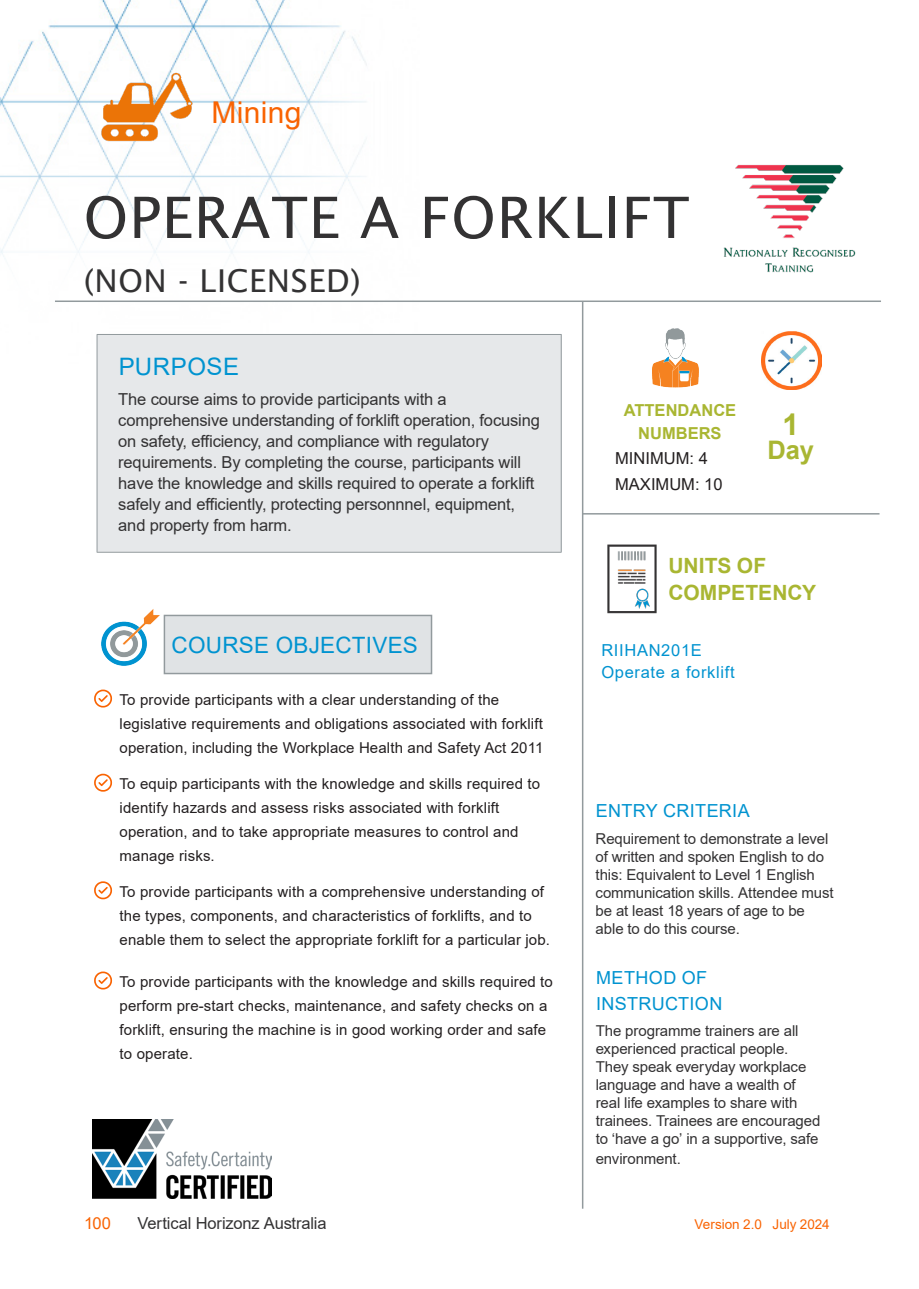
<style>
.page{position:relative;width:919px;height:1289px;background:#fff}
.page>*{position:absolute;margin:0;border:0;box-sizing:border-box;transform-origin:0 0}
.Main_Headings{font:57px "Lucida Sans";letter-spacing:.02em;color:#333233}
.Main_Headings-2{font:31.5px "Lucida Sans";letter-spacing:.02em;color:#333233}
.t1{font:30px "Arial";letter-spacing:.01em;color:#f96302}
.t2{font:700 30px "Arial";color:#a9b632}
.t3{font:700 25.5px "Arial";color:#a9b632}
.Subheadings{font:24px "Arial";letter-spacing:.02em;color:#0093d0}
.t4{font:22.5px "Arial";letter-spacing:.01em;color:#0093d0}
.body{font:700 21px/27px "Arial";color:#a9b632}
.Subheadings-2{font:18px/25.5px "Arial";letter-spacing:.02em;color:#0093d0}
.Bullets_grey{font:16.5px/21px "Arial";letter-spacing:-.01em;color:#333233}
.t5{font:16.5px "Arial";letter-spacing:.04em;color:#0093d0}
.body-2{font:16.5px "Arial";letter-spacing:-.01em;color:#333233}
.t6{font:16.5px "Arial";color:#231f20}
.t7{font:700 16.5px "Arial";color:#a9b632}
.body-3{font:16.5px "Arial";color:#f96302}
.t8{font:15px/24px "Arial";letter-spacing:.01em;color:#231f20}
.body-4{font:15px/18px "Arial";letter-spacing:-.01em;color:#333233}
.body-5{font:13.5px "Arial";color:#f96302}
</style>
<div class="page">
<img style="left:0;top:0;width:367px;height:363px">
<img style="left:98px;top:69px;width:96px;height:74px">
<hr style="left:582px;top:302px;width:1px;height:906px;background:#929a9d">
<hr style="left:55px;top:300px;width:825px;height:2px;background:#929a9d">
<hr style="left:582px;top:513px;width:297px;height:1px;background:#929a9d">
<img style="left:92px;top:1119px;width:179px;height:79px">
<div style="left:97px;top:334px;width:464px;height:218px;background:#e6e8ea"></div>
<hr style="left:97px;top:334px;width:464px;height:1px;background:#929a9d">
<hr style="left:97px;top:335px;width:1px;height:217px;background:#929a9d">
<hr style="left:561px;top:335px;width:1px;height:217px;background:#929a9d">
<hr style="left:97px;top:552px;width:464px;height:1px;background:#929a9d">
<img style="left:652px;top:328px;width:47px;height:60px">
<div style="left:164px;top:615px;width:267px;height:58px;background:#e0e3e5"></div>
<div style="left:164px;top:614px;width:268px;height:60px;border:1px solid #929a9d"></div>
<img style="left:101px;top:609px;width:63px;height:60px">
<svg style="left:94px;top:971px;width:18px;height:18px"></svg>
<svg style="left:94px;top:881px;width:18px;height:18px"></svg>
<svg style="left:94px;top:689px;width:18px;height:18px"></svg>
<svg style="left:94px;top:773px;width:18px;height:18px"></svg>
<img style="left:761px;top:331px;width:60px;height:59px">
<img style="left:607px;top:544px;width:50px;height:70px">
<img style="left:723px;top:165px;width:132px;height:107px">
<p class="t1" style="left:211px;top:91px;width:92px">Mining</p>
<p class="Main_Headings" style="left:84px;top:185px;width:607px">OPERATE A FORKLIFT</p>
<p class="Main_Headings-2" style="left:84px;top:262px;width:278px">(NON - LICENSED)</p>
<p class="Subheadings" style="left:119px;top:350px;width:122px">PURPOSE</p>
<p class="Bullets_grey" style="left:118px;top:388px;width:423px">The course aims to provide participants with a comprehensive understanding of forklift operation, focusing on safety, efficiency, and compliance with regulatory requirements. By completing the course, participants will have the knowledge and skills required to operate a forklift safely and efficiently, protecting personnnel, equipment, and property from harm.</p>
<p class="t7" style="left:623px;top:399px;width:114px">ATTENDANCE</p>
<p class="t7" style="left:638px;top:421px;width:85px">NUMBERS</p>
<p class="t6" style="left:615px;top:447px;width:94px">MINIMUM: 4</p>
<p class="t6" style="left:615px;top:472px;width:109px">MAXIMUM: 10</p>
<p class="t2" style="left:782px;top:403px;width:18px">1</p>
<p class="t3" style="left:767px;top:432px;width:48px">Day</p>
<p class="t4" style="left:172px;top:629px;width:248px">COURSE OBJECTIVES</p>
<p class="t8" style="left:120px;top:687px;width:381px">To provide participants with a clear understanding of the</p>
<p class="t8" style="left:120px;top:711px;width:425px">legislative requirements and obligations associated with forklift operation, including the Workplace Health and Safety Act 2011</p>
<p class="t8" style="left:120px;top:771px;width:422px">To equip participants with the knowledge and skills required to</p>
<p class="t8" style="left:120px;top:795px;width:381px">identify hazards and assess risks associated with forklift</p>
<p class="t8" style="left:120px;top:819px;width:400px">operation, and to take appropriate measures to control and</p>
<p class="t8" style="left:120px;top:843px;width:97px">manage risks.</p>
<p class="t8" style="left:120px;top:879px;width:432px">To provide participants with a comprehensive understanding of the types, components, and characteristics of forklifts, and to enable them to select the appropriate forklift for a particular job.</p>
<p class="t8" style="left:120px;top:969px;width:435px">To provide participants with the knowledge and skills required to</p>
<p class="t8" style="left:120px;top:993px;width:429px;text-align:justify">perform pre-start checks, maintenance, and safety checks on a forklift, ensuring the machine is in good working order and safe to operate.</p>
<p class="body-3" style="left:84px;top:1211px;width:28px">100</p>
<p class="body-2" style="left:137px;top:1211px;width:190px">Vertical Horizonz Australia</p>
<p class="body" style="left:668px;top:552px;width:149px">UNITS OF<br>COMPETENCY</p>
<p class="t5" style="left:601px;top:638px;width:102px">RIIHAN201E</p>
<p class="t5" style="left:601px;top:661px;width:135px">Operate a forklift</p>
<p class="Subheadings-2" style="left:596px;top:798px;width:155px">ENTRY CRITERIA</p>
<p class="body-4" style="left:595px;top:829px;width:239px">Requirement to demonstrate a level of written and spoken English to do this: Equivalent to Level 1 English communication skills. Attendee must be at least 18 years of age to be able to do this course.</p>
<p class="Subheadings-2" style="left:596px;top:964px;width:128px">METHOD OF<br>INSTRUCTION</p>
<p class="body-4" style="left:595px;top:1021px;width:226px">The programme trainers are all experienced practical people.<br>They speak everyday workplace language and have a wealth of real life examples to share with trainees. Trainees are encouraged to ‘have a go’ in a supportive, safe</p>
<p class="body-4" style="left:595px;top:1149px;width:87px">environment.</p>
<p class="body-5" style="left:694px;top:1214px;width:137px">Version 2.0 July 2024</p>
</div>
